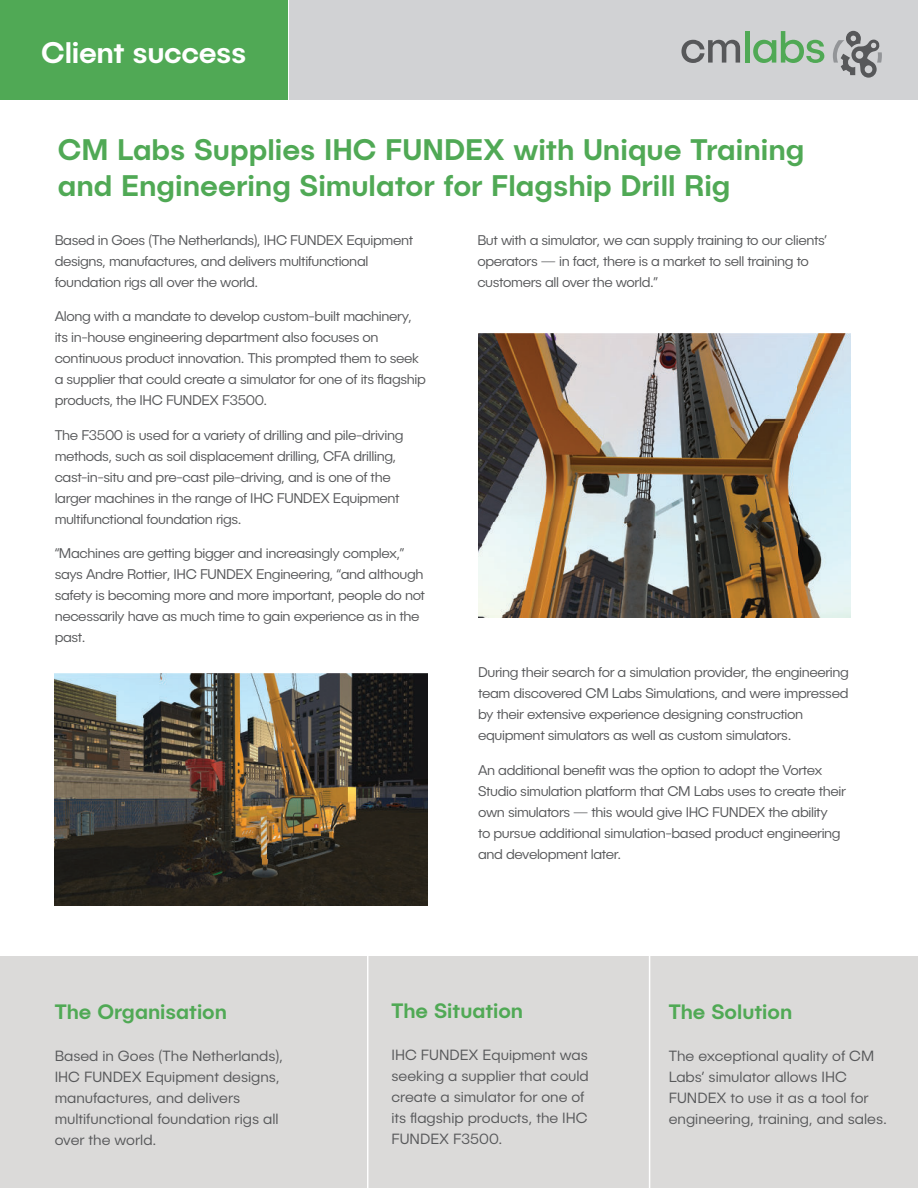
<style>
.page{position:relative;width:918px;height:1188px;background:#fff}
.page>*{position:absolute;margin:0;border:0;box-sizing:border-box;transform-origin:0 0}
.t1{font:500 30px/36px "Publica Sans";color:#50a955}
.t2{font:500 30px "Publica Sans";letter-spacing:-.01em;color:#fff}
.t3{font:500 21px "Publica Sans";color:#50a955}
.t4{font:300 15px/21px "Publica Sans";color:#57585a}
.t5{font:300 14.25px/21px "Publica Sans";letter-spacing:-.025em;color:#57585a}
</style>
<div class="page">
<div style="left:0;top:956px;width:918px;height:232px;background:#dbdad9"></div>
<hr style="left:367px;top:948px;width:1px;height:240px;background:#fff">
<hr style="left:649px;top:946px;width:1px;height:242px;background:#fff">
<div style="left:0;top:0;width:288px;height:99px;background:#50a955"></div>
<div style="left:290px;top:0;width:628px;height:99px;background:#d1d2d4"></div>
<svg style="left:681px;top:40px;width:59px;height:23px"></svg>
<div style="left:745px;top:31px;width:5px;height:32px;background:#50a955"></div>
<svg style="left:753px;top:31px;width:71px;height:32px"></svg>
<svg style="left:833px;top:31px;width:49px;height:47px"></svg>
<img style="left:55px;top:674px;width:373px;height:232px">
<img style="left:478px;top:334px;width:372px;height:284px">
<h1 class="t2" style="left:41px;top:41px;width:207px">Client success</h1>
<h1 class="t1" style="left:58px;top:135px;width:748px">CM Labs Supplies IHC FUNDEX with Unique Training and Engineering Simulator for Flagship Drill Rig</h1>
<p class="t5" style="left:55px;top:230px;width:360px">Based in Goes (The Netherlands), IHC FUNDEX Equipment designs, manufactures, and delivers multifunctional foundation rigs all over the world.</p>
<p class="t5" style="left:55px;top:307px;width:373px">Along with a mandate to develop custom-built machinery, its in-house engineering department also focuses on continuous product innovation. This prompted them to seek a supplier that could create a simulator for one of its flagship products, the IHC FUNDEX F3500.</p>
<p class="t5" style="left:55px;top:425px;width:350px">The F3500 is used for a variety of drilling and pile-driving methods, such as soil displacement drilling, CFA drilling, cast-in-situ and pre-cast pile-driving, and is one of the larger machines in the range of IHC FUNDEX Equipment multifunctional foundation rigs.</p>
<p class="t5" style="left:55px;top:544px;width:372px">“Machines are getting bigger and increasingly complex,” says Andre Rottier, IHC FUNDEX Engineering, “and although safety is becoming more and more important, people do not necessarily have as much time to gain experience as in the past.</p>
<p class="t5" style="left:477px;top:230px;width:351px">But with a simulator, we can supply training to our clients’ operators — in fact, there is a market to sell training to customers all over the world.”</p>
<p class="t5" style="left:478px;top:663px;width:372px">During their search for a simulation provider, the engineering team discovered CM Labs Simulations, and were impressed by their extensive experience designing construction equipment simulators as well as custom simulators.</p>
<p class="t5" style="left:478px;top:760px;width:369px">An additional benefit was the option to adopt the Vortex Studio simulation platform that CM Labs uses to create their own simulators — this would give IHC FUNDEX the ability<br>to pursue additional simulation-based product engineering and development later.</p>
<h2 class="t3" style="left:55px;top:1004px;width:174px">The Organisation</h2>
<p class="t4" style="left:55px;top:1047px;width:230px">Based in Goes (The Netherlands),<br>IHC FUNDEX Equipment designs, manufactures, and delivers multifunctional foundation rigs all over the world.</p>
<h2 class="t3" style="left:391px;top:1003px;width:133px">The Situation</h2>
<p class="t4" style="left:391px;top:1045px;width:199px">IHC FUNDEX Equipment was seeking a supplier that could create a simulator for one of its flagship products, the IHC<br>FUNDEX F3500.</p>
<h2 class="t3" style="left:669px;top:1004px;width:125px">The Solution</h2>
<p class="t4" style="left:669px;top:1047px;width:220px">The exceptional quality of CM<br>Labs’ simulator allows IHC<br>FUNDEX to use it as a tool for engineering, training, and sales.</p>
</div>
